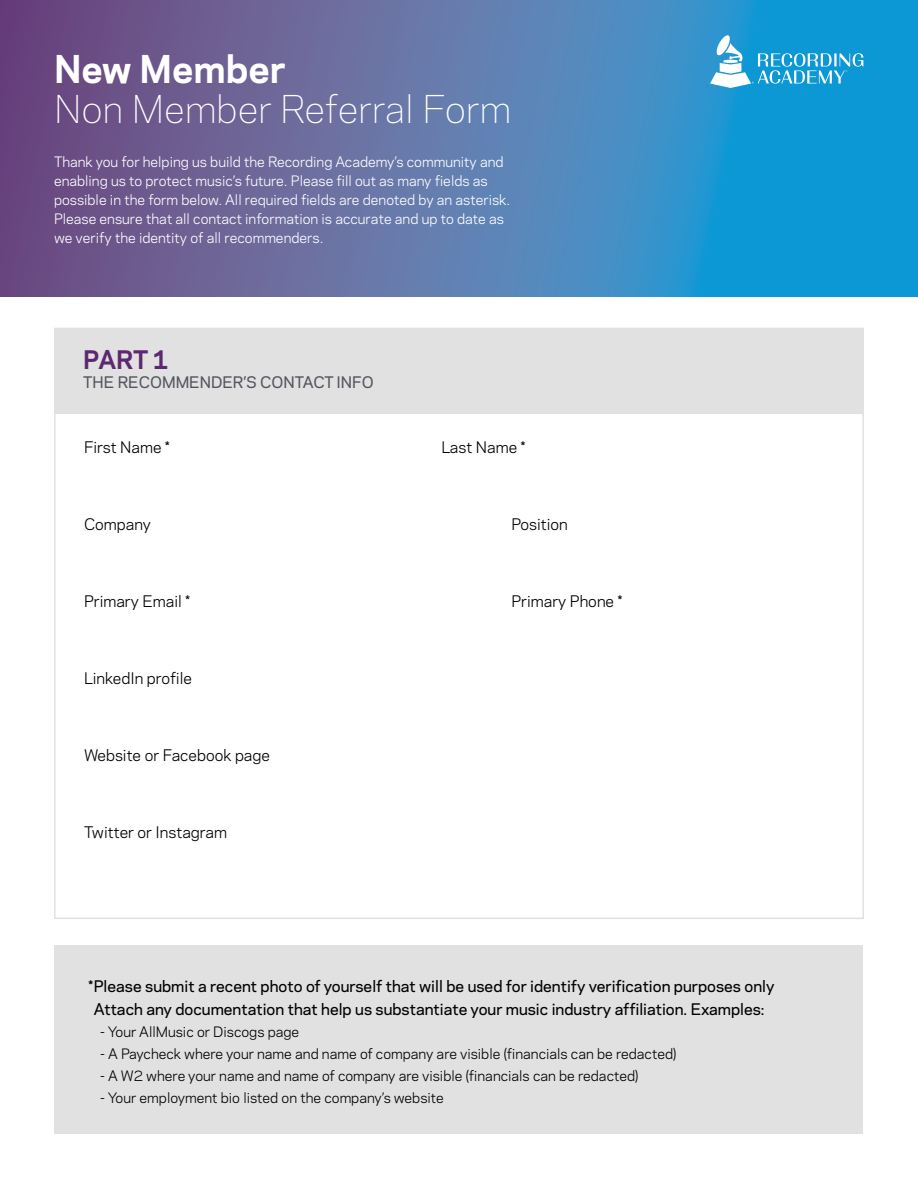
<style>
.page{position:relative;width:918px;height:1188px;background:#fff}
.page>*{position:absolute;margin:0;border:0;box-sizing:border-box;transform-origin:0 0}
.t1{font:300 36px "Galaxie Polaris";color:#fff}
.t2{font:700 36px "Galaxie Polaris";color:#fff}
.t3{font:700 24px "Galaxie Polaris";color:#5c286f}
.t4{font:500 15px/22.8px "Galaxie Polaris";color:#000;text-align:center}
.t5{font:15px "Galaxie Polaris";color:#000}
.t6{font:500 15px "Galaxie Polaris";color:#555560}
.t7{font:13.5px/19.2px "Galaxie Polaris";color:#fff}
.t8{font:13.5px "Galaxie Polaris";color:#000}
</style>
<div class="page">
<div style="left:55px;top:945px;width:808px;height:189px;background:#e2e1e1"></div>
<svg style="left:0;top:0;width:918px;height:297px;background:#4f78ae"></svg>
<svg style="left:710px;top:35px;width:153px;height:53px;background:#43aedd"></svg>
<div style="left:54px;top:329px;width:810px;height:85px;background:#e2e1e1"></div>
<h1 class="t2" style="left:54px;top:42px;width:233px">New Member</h1>
<h1 class="t1" style="left:54px;top:82px;width:459px">Non Member Referral Form</h1>
<p class="t7" style="left:54px;top:151px;width:458px">Thank you for helping us build the Recording Academy’s community and enabling us to protect music’s future. Please fill out as many fields as possible in the form below. All required fields are denoted by an asterisk.<br>Please ensure that all contact information is accurate and up to date as we verify the identity of all recommenders.</p>
<h2 class="t3" style="left:83px;top:342px;width:88px">PART 1</h2>
<p class="t6" style="left:83px;top:371px;width:292px">THE RECOMMENDER’S CONTACT INFO</p>
<p class="t5" style="left:84px;top:436px;width:87px">First Name *</p>
<p class="t5" style="left:84px;top:513px;width:68px">Company</p>
<p class="t5" style="left:84px;top:590px;width:108px">Primary Email *</p>
<p class="t5" style="left:84px;top:667px;width:110px">LinkedIn profile</p>
<p class="t5" style="left:84px;top:744px;width:188px">Website or Facebook page</p>
<p class="t5" style="left:84px;top:821px;width:145px">Twitter or Instagram</p>
<p class="t5" style="left:441px;top:436px;width:85px">Last Name *</p>
<p class="t5" style="left:511px;top:513px;width:58px">Position</p>
<p class="t5" style="left:511px;top:590px;width:112px">Primary Phone *</p>
<p class="t4" style="left:88px;top:974px;width:688px">*Please submit a recent photo of yourself that will be used for identify verification purposes only<br>Attach any documentation that help us substantiate your music industry affiliation. Examples:</p>
<p class="t8" style="left:100px;top:1022px;width:201px">- Your AllMusic or Discogs page</p>
<p class="t8" style="left:100px;top:1044px;width:578px">- A Paycheck where your name and name of company are visible (financials can be redacted)</p>
<p class="t8" style="left:100px;top:1066px;width:540px">- A W2 where your name and name of company are visible (financials can be redacted)</p>
<p class="t8" style="left:100px;top:1088px;width:345px">- Your employment bio listed on the company’s website</p>
</div>
